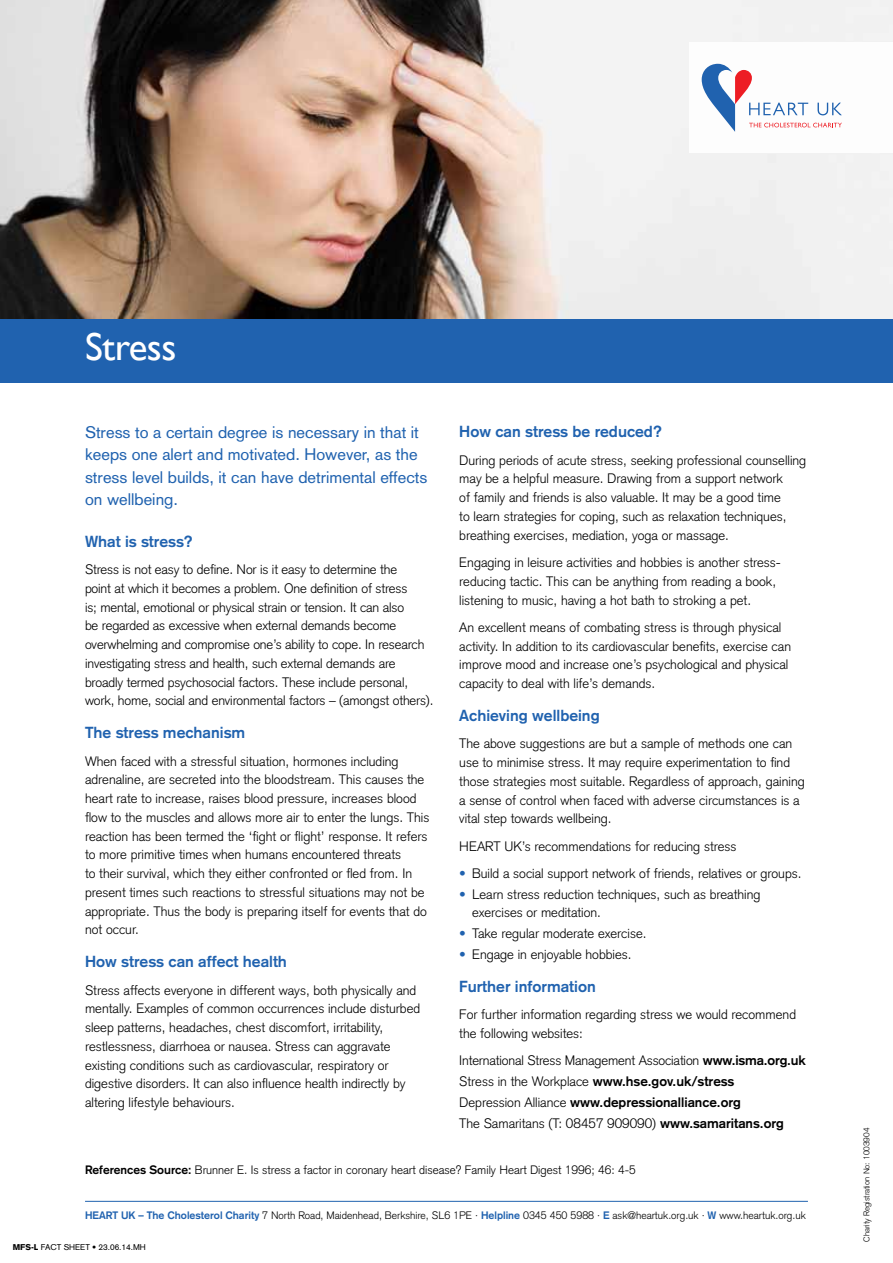
<style>
.page{position:relative;width:893px;height:1263px;background:#fff}
.page>*{position:absolute;margin:0;border:0;box-sizing:border-box;transform-origin:0 0}
.t1{font:39px "Gill Sans";letter-spacing:-.015em;color:#fff}
.t2{font:16.5px/22.5px "Akzidenz Grotesk";color:#2062af}
.t3{font:700 15.75px "Akzidenz Grotesk";color:#2062af}
.t4{font:300 13.5px/18.8px "Akzidenz Grotesk";color:#000}
.t5{font:300 12px "Akzidenz Grotesk";color:#000}
.t6{font:300 10.65px "Akzidenz Grotesk";color:#000}
.t7{font:300 8.25px "Akzidenz Grotesk";color:#000}
.t8{font:8.25px "Akzidenz Grotesk";color:#000}
.s1{font-weight:700;color:#2062af}
.s2{font-weight:700}
.s3{font-weight:900}
</style>
<div class="page">
<hr style="left:85px;top:1201px;width:723px;height:1px;background:#2062af">
<img style="left:0;top:0;width:893px;height:319px">
<div style="left:689px;top:43px;width:204px;height:110px;background:#fff"></div>
<svg style="left:702px;top:64px;width:140px;height:68px"></svg>
<div style="left:0;top:319px;width:893px;height:64px;background:#2062af"></div>
<h1 class="t1" style="left:85px;top:324px;width:93px">Stress</h1>
<p class="t2" style="left:85px;top:421px;width:344px">Stress to a certain degree is necessary in that it keeps one alert and motivated. However, as the stress level builds, it can have detrimental effects on wellbeing.</p>
<p class="t3" style="left:85px;top:532px;width:109px">What is stress?</p>
<p class="t4" style="left:85px;top:560px;width:350px">Stress is not easy to define. Nor is it easy to determine the<br>point at which it becomes a problem. One definition of stress<br>is; mental, emotional or physical strain or tension. It can also<br>be regarded as excessive when external demands become overwhelming and compromise one’s ability to cope. In research investigating stress and health, such external demands are broadly termed psychosocial factors. These include personal, work, home, social and environmental factors – (amongst others).</p>
<p class="t3" style="left:85px;top:723px;width:162px">The stress mechanism</p>
<p class="t4" style="left:85px;top:752px;width:346px">When faced with a stressful situation, hormones including adrenaline, are secreted into the bloodstream. This causes the heart rate to increase, raises blood pressure, increases blood flow to the muscles and allows more air to enter the lungs. This reaction has been termed the ‘fight or flight’ response. It refers to more primitive times when humans encountered threats<br>to their survival, which they either confronted or fled from. In present times such reactions to stressful situations may not be appropriate. Thus the body is preparing itself for events that do not occur.</p>
<p class="t3" style="left:85px;top:952px;width:203px">How stress can affect health</p>
<p class="t4" style="left:85px;top:981px;width:337px">Stress affects everyone in different ways, both physically and mentally. Examples of common occurrences include disturbed sleep patterns, headaches, chest discomfort, irritability, restlessness, diarrhoea or nausea. Stress can aggravate existing conditions such as cardiovascular, respiratory or digestive disorders. It can also influence health indirectly by altering lifestyle behaviours.</p>
<p class="t3" style="left:459px;top:423px;width:204px">How can stress be reduced?</p>
<p class="t4" style="left:459px;top:451px;width:349px">During periods of acute stress, seeking professional counselling may be a helpful measure. Drawing from a support network<br>of family and friends is also valuable. It may be a good time<br>to learn strategies for coping, such as relaxation techniques, breathing exercises, mediation, yoga or massage.</p>
<p class="t4" style="left:459px;top:553px;width:323px">Engaging in leisure activities and hobbies is another stress&shy;reducing tactic. This can be anything from reading a book, listening to music, having a hot bath to stroking a pet.</p>
<p class="t4" style="left:459px;top:618px;width:333px">An excellent means of combating stress is through physical activity. In addition to its cardiovascular benefits, exercise can improve mood and increase one’s psychological and physical capacity to deal with life’s demands.</p>
<p class="t3" style="left:459px;top:706px;width:142px">Achieving wellbeing</p>
<p class="t4" style="left:459px;top:734px;width:347px">The above suggestions are but a sample of methods one can use to minimise stress. It may require experimentation to find those strategies most suitable. Regardless of approach, gaining a sense of control when faced with adverse circumstances is a vital step towards wellbeing.</p>
<p class="t4" style="left:459px;top:836px;width:279px">HEART UK’s recommendations for reducing stress</p>
<p class="t4" style="left:459px;top:864px;width:344px"><span class="s1">•</span> Build a social support network of friends, relatives or groups.</p>
<p class="t4" style="left:472px;top:885px;width:290px;text-indent:-13px"><span class="s1">•</span> Learn stress reduction techniques, such as breathing exercises or meditation.</p>
<p class="t4" style="left:459px;top:924px;width:189px"><span class="s1">•</span> Take regular moderate exercise.</p>
<p class="t4" style="left:459px;top:945px;width:174px"><span class="s1">•</span> Engage in enjoyable hobbies.</p>
<p class="t3" style="left:459px;top:977px;width:138px">Further information</p>
<p class="t4" style="left:459px;top:1005px;width:338px">For further information regarding stress we would recommend the following websites:</p>
<p class="t4" style="left:459px;top:1050px;width:348px;line-height:20.9px">International Stress Management Association <span class="s2">www.isma.org.uk </span>Stress in the Workplace <span class="s2">www.hse.gov.uk/stress<br></span>Depression Alliance <span class="s2">www.depressionalliance.org<br></span>The Samaritans (T: 08457 909090) <span class="s2">www.samaritans.org</span></p>
<p class="t5" style="left:85px;top:1162px;width:552px"><span class="s2">References Source:</span> Brunner E. Is stress a factor in coronary heart disease? Family Heart Digest 1996; 46: 4-5</p>
<p class="t6" style="left:85px;top:1208px;width:722px"><span class="s1">HEART UK – The Cholesterol Charity</span> 7 North Road, Maidenhead, Berkshire, SL6 1PE · <span class="s1">Helpline</span> 0345 450 5988 · <span class="s1">E</span> ask@heartuk.org.uk · <span class="s1">W</span> www.heartuk.org.uk</p>
<p class="t8" style="left:13px;top:1242px;width:135px"><span class="s3">MFS-L</span> FACT SHEET • 23.06.14.MH</p>
<p class="t7" style="left:862px;top:1242px;width:115px;rotate:-90deg">Charity Registration No: 1003904</p>
</div>
